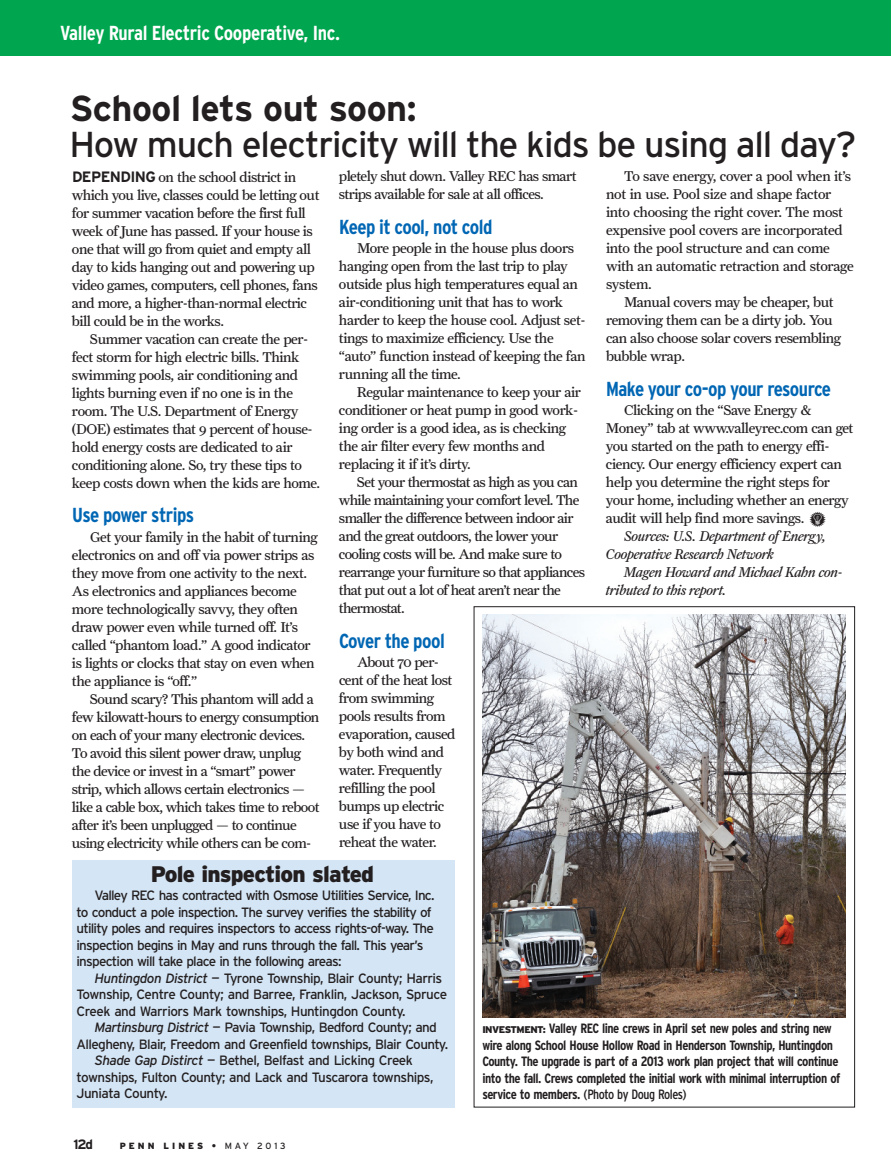
<style>
.page{position:relative;width:891px;height:1175px;background:#fff}
.page>*{position:absolute;margin:0;border:0;box-sizing:border-box;transform-origin:0 0}
.t1{font:36px "Interstate";letter-spacing:-.035em;color:#231f20}
.t2{font:700 36px "Interstate";letter-spacing:-.015em;color:#231f20}
.t3{font:900 22.5px "Interstate";letter-spacing:-.035em;color:#231f20}
.t4{font:700 condensed 20.25px "Interstate";letter-spacing:-.025em;color:#0166b3}
.t5{font:700 condensed 20.25px "Interstate";letter-spacing:-.015em;color:#fff}
.t6{font:14.25px/18px "Farnham Text";letter-spacing:-.035em;color:#231f20}
.t7{font:14.25px/18px "Farnham Text";letter-spacing:-.015em;color:#231f20}
.t8{font:italic 14.25px "Farnham Text";letter-spacing:-.03em;color:#231f20}
.t9{font:13.5px/16.5px "Interstate";letter-spacing:-.06em;color:#231f20}
.t10{font:700 condensed 13.5px/16.5px "Interstate";letter-spacing:-.035em;color:#231f20}
.t11{font:13.5px/16.5px "Interstate";letter-spacing:-.04em;color:#231f20}
.t12{font:700 13.5px "Interstate";color:#231f20}
.t13{font:900 9px "Interstate";letter-spacing:.335em;color:#231f20}
.s1{font-family:"Interstate";font-weight:700;font-size:15px}
.s2{font-family:"PF Household Items";font-size:15px}
.s3{font-style:italic}
.s4{font-weight:700}
.s5{font-weight:400}
.s6{font-weight:900;font-stretch:normal;font-size:9.75px}
</style>
<div class="page">
<div style="left:0;top:0;width:891px;height:55px;background:#00a54f"></div>
<div style="left:72px;top:860px;width:382px;height:247px;background:#d4e5f5"></div>
<img style="left:482px;top:614px;width:364px;height:403px">
<h3 class="t5" style="left:60px;top:21px;width:282px">Valley Rural Electric Cooperative, Inc.</h3>
<h1 class="t2" style="left:70px;top:87px;width:348px">School lets out soon:</h1>
<h1 class="t1" style="left:69px;top:123px;width:788px">How much electricity will the kids be using all day?</h1>
<p class="t6" style="left:72px;top:168px;width:249px"><span class="s1">DEPENDING</span> on the school district in which you live, classes could be letting out for summer vacation before the first full week of June has passed. If your house is one that will go from quiet and empty all day to kids hanging out and powering up video games, computers, cell phones, fans and more, a higher-than-normal electric bill could be in the works.</p>
<p class="t6" style="left:72px;top:330px;width:250px;text-indent:18px">Summer vacation can create the per&shy;fect storm for high electric bills. Think swimming pools, air conditioning and lights burning even if no one is in the room. The U.S. Department of Energy (DOE) estimates that 9 percent of house&shy;hold energy costs are dedicated to air conditioning alone. So, try these tips to keep costs down when the kids are home.</p>
<h3 class="t4" style="left:72px;top:503px;width:124px">Use power strips</h3>
<p class="t6" style="left:72px;top:528px;width:247px;text-indent:18px">Get your family in the habit of turning electronics on and off via power strips as they move from one activity to the next.<br>As electronics and appliances become more technologically savvy, they often draw power even while turned off. It’s called “phantom load.” A good indicator is lights or clocks that stay on even when the appliance is “off.”</p>
<p class="t6" style="left:72px;top:690px;width:249px;text-indent:18px">Sound scary? This phantom will add a few kilowatt-hours to energy consumption on each of your many electronic devices.<br>To avoid this silent power draw, unplug the device or invest in a “smart” power strip, which allows certain electronics — like a cable box, which takes time to reboot after it’s been unplugged — to continue using electricity while others can be com-</p>
<p class="t6" style="left:339px;top:167px;width:239px">pletely shut down. Valley REC has smart strips available for sale at all offices.</p>
<h3 class="t4" style="left:339px;top:215px;width:155px">Keep it cool, not cold</h3>
<p class="t6" style="left:339px;top:239px;width:248px;text-indent:18px">More people in the house plus doors hanging open from the last trip to play outside plus high temperatures equal an air-conditioning unit that has to work harder to keep the house cool. Adjust set&shy;tings to maximize efficiency. Use the “auto” function instead of keeping the fan running all the time.</p>
<p class="t6" style="left:339px;top:383px;width:243px;text-indent:18px">Regular maintenance to keep your air conditioner or heat pump in good work&shy;ing order is a good idea, as is checking the air filter every few months and replacing it if it’s dirty.</p>
<p class="t6" style="left:339px;top:473px;width:248px;text-indent:18px">Set your thermostat as high as you can while maintaining your comfort level. The smaller the difference between indoor air and the great outdoors, the lower your cooling costs will be. And make sure to rearrange your furniture so that appliances that put out a lot of heat aren’t near the thermostat.</p>
<h3 class="t4" style="left:339px;top:629px;width:107px">Cover the pool</h3>
<p class="t6" style="left:339px;top:653px;width:118px;text-indent:18px">About 70 per&shy;cent of the heat lost from swimming pools results from evaporation, caused by both wind and water. Frequently refilling the pool bumps up electric use if you have to reheat the water.</p>
<p class="t7" style="left:606px;top:167px;width:249px;text-indent:18px">To save energy, cover a pool when it’s not in use. Pool size and shape factor into choosing the right cover. The most expensive pool covers are incorporated into the pool structure and can come with an automatic retraction and storage system.</p>
<p class="t6" style="left:606px;top:293px;width:237px;text-indent:18px">Manual covers may be cheaper, but removing them can be a dirty job. You can also choose solar covers resembling bubble wrap.</p>
<h3 class="t4" style="left:606px;top:377px;width:227px">Make your co-op your resource</h3>
<p class="t6" style="left:624px;top:401px;width:189px">Clicking on the “Save Energy &amp;</p>
<p class="t6" style="left:606px;top:419px;width:249px">Money” tab at www.valleyrec.com can get</p>
<p class="t6" style="left:606px;top:437px;width:225px">you started on the path to energy effi-</p>
<p class="t6" style="left:606px;top:455px;width:238px">ciency. Our energy efficiency expert can</p>
<p class="t6" style="left:606px;top:473px;width:225px">help you determine the right steps for</p>
<p class="t6" style="left:606px;top:491px;width:244px">your home, including whether an energy</p>
<p class="t6" style="left:606px;top:509px;width:222px">audit will help find more savings. <span class="s2">l</span></p>
<p class="t8" style="left:624px;top:528px;width:203px">Sources: U.S. Department of Energy,</p>
<p class="t8" style="left:606px;top:546px;width:170px">Cooperative Research Network</p>
<p class="t8" style="left:624px;top:564px;width:220px">Magen Howard and Michael Kahn con-</p>
<p class="t8" style="left:606px;top:582px;width:122px">tributed to this report.</p>
<h2 class="t3" style="left:151px;top:861px;width:225px">Pole inspection slated</h2>
<p class="t9" style="left:77px;top:887px;width:360px;text-indent:18px">Valley REC has contracted with Osmose Utilities Service, Inc. to conduct a pole inspection. The survey verifies the stability of utility poles and requires inspectors to access rights-of-way. The inspection begins in May and runs through the fall. This year’s inspection will take place in the following areas:</p>
<p class="t11" style="left:77px;top:970px;width:372px;text-indent:18px"><span class="s3">Huntingdon District</span> — Tyrone Township, Blair County; Harris<br>Township, Centre County; and Barree, Franklin, Jackson, Spruce<br>Creek and Warriors Mark townships, Huntingdon County.</p>
<p class="t9" style="left:95px;top:1019px;width:344px"><span class="s3">Martinsburg District</span> — Pavia Township, Bedford County; and</p>
<p class="t9" style="left:77px;top:1036px;width:373px">Allegheny, Blair, Freedom and Greenfield townships, Blair County.</p>
<p class="t11" style="left:95px;top:1052px;width:320px"><span class="s3">Shade Gap Distirct</span> — Bethel, Belfast and Licking Creek</p>
<p class="t11" style="left:77px;top:1069px;width:358px">townships, Fulton County; and Lack and Tuscarora townships,</p>
<p class="t11" style="left:77px;top:1085px;width:93px">Juniata County.</p>
<p class="t12" style="left:74px;top:1136px;width:21px">12d</p>
<p class="t13" style="left:120px;top:1140px;width:167px">PENN LINES <span class="s4">•</span> <span class="s5">MAY 2013</span></p>
<p class="t10" style="left:482px;top:1020px;width:359px"><span class="s6">INVESTMENT:</span> Valley REC line crews in April set new poles and string new wire along School House Hollow Road in Henderson Township, Huntingdon County. The upgrade is part of a 2013 work plan project that will continue into the fall. Crews completed the initial work with minimal interruption of service to members. <span class="s5">(Photo by Doug Roles)</span></p>
</div>
